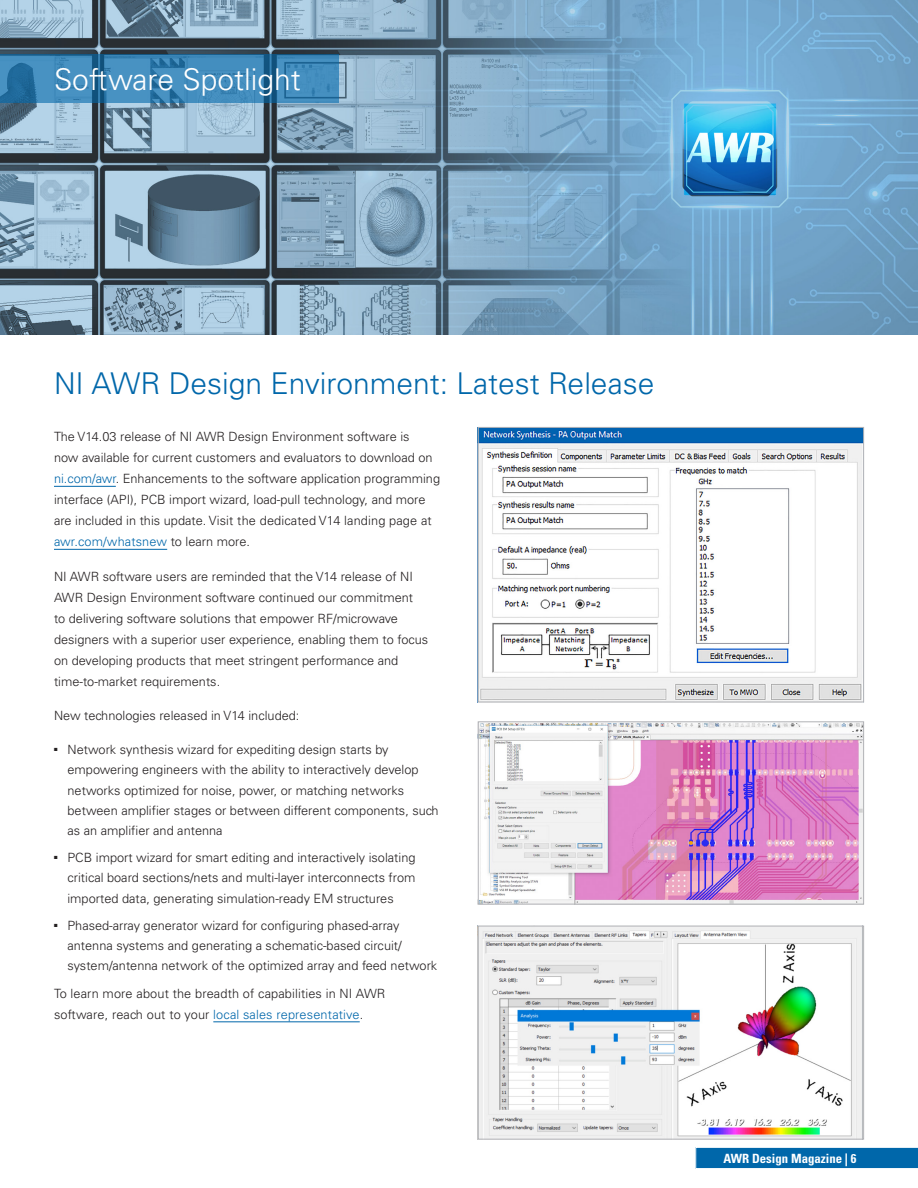
<style>
.page{position:relative;width:918px;height:1188px;background:#fff}
.page>*{position:absolute;margin:0;border:0;box-sizing:border-box;transform-origin:0 0}
.Body{font:300 30px "Univers LT Std";color:#0067aa}
.Body-2{font:300 30px "Univers LT Std";color:#fff}
.Body-3{font:300 12.75px/21px "Univers LT Std";color:#231f20}
.t1{font:700 condensed 12.75px "Univers LT Std";color:#fff}
.s1{color:#0067aa}
</style>
<div class="page">
<hr style="left:54px;top:486px;width:62px;height:1px;background:#0067aa">
<hr style="left:54px;top:549px;width:113px;height:1px;background:#0067aa">
<hr style="left:213px;top:1021px;width:147px;height:1px;background:#0067aa">
<img style="left:480px;top:928px;width:382px;height:210px">
<div style="left:478px;top:926px;width:386px;height:214px;border:1px solid #b2b3b7"></div>
<img style="left:480px;top:723px;width:382px;height:179px">
<div style="left:478px;top:721px;width:386px;height:183px;border:1px solid #b2b3b7"></div>
<img style="left:480px;top:429px;width:382px;height:271px">
<div style="left:478px;top:427px;width:386px;height:275px;border:1px solid #b2b3b7"></div>
<img style="left:0;top:0;width:918px;height:335px">
<svg style="left:0;top:54px;width:339px;height:49px;background:#3a84b4"></svg>
<svg style="left:695px;top:1147px;width:223px;height:22px;background:#1674b1"></svg>
<p class="Body-2" style="left:54px;top:61px;width:248px">Software Spotlight</p>
<p class="Body" style="left:54px;top:366px;width:602px">NI AWR Design Environment: Latest Release</p>
<p class="Body-3" style="left:54px;top:426px;width:388px">The V14.03 release of NI AWR Design Environment software is<br>now available for current customers and evaluators to download on <span class="s1">ni.com/awr</span>. Enhancements to the software application programming interface (API), PCB import wizard, load-pull technology, and more are included in this update. Visit the dedicated V14 landing page at <span class="s1">awr.com/whatsnew</span> to learn more.</p>
<p class="Body-3" style="left:54px;top:566px;width:376px">NI AWR software users are reminded that the V14 release of NI AWR Design Environment software continued our commitment<br>to delivering software solutions that empower RF/microwave designers with a superior user experience, enabling them to focus on developing products that meet stringent performance and time-to-market requirements.</p>
<p class="Body-3" style="left:54px;top:705px;width:247px">New technologies released in V14 included:</p>
<p class="Body-3" style="left:68px;top:739px;width:373px;line-height:20.2px;text-indent:-14px">■ Network synthesis wizard for expediting design starts by empowering engineers with the ability to interactively develop networks optimized for noise, power, or matching networks between amplifier stages or between different components, such as an amplifier and antenna</p>
<p class="Body-3" style="left:68px;top:847px;width:350px;line-height:20.2px;text-align:justify;text-indent:-14px">■ PCB import wizard for smart editing and interactively isolating critical board sections/nets and multi-layer interconnects from imported data, generating simulation-ready EM structures</p>
<p class="Body-3" style="left:68px;top:915px;width:371px;line-height:20.2px;text-indent:-14px">■ Phased-array generator wizard for configuring phased-array antenna systems and generating a schematic-based circuit/ system/antenna network of the optimized array and feed network</p>
<p class="Body-3" style="left:54px;top:983px;width:333px">To learn more about the breadth of capabilities in NI AWR software, reach out to your <span class="s1">local sales representative</span>.</p>
<p class="t1" style="left:724px;top:1150px;width:135px">AWR Design Magazine | 6</p>
</div>
